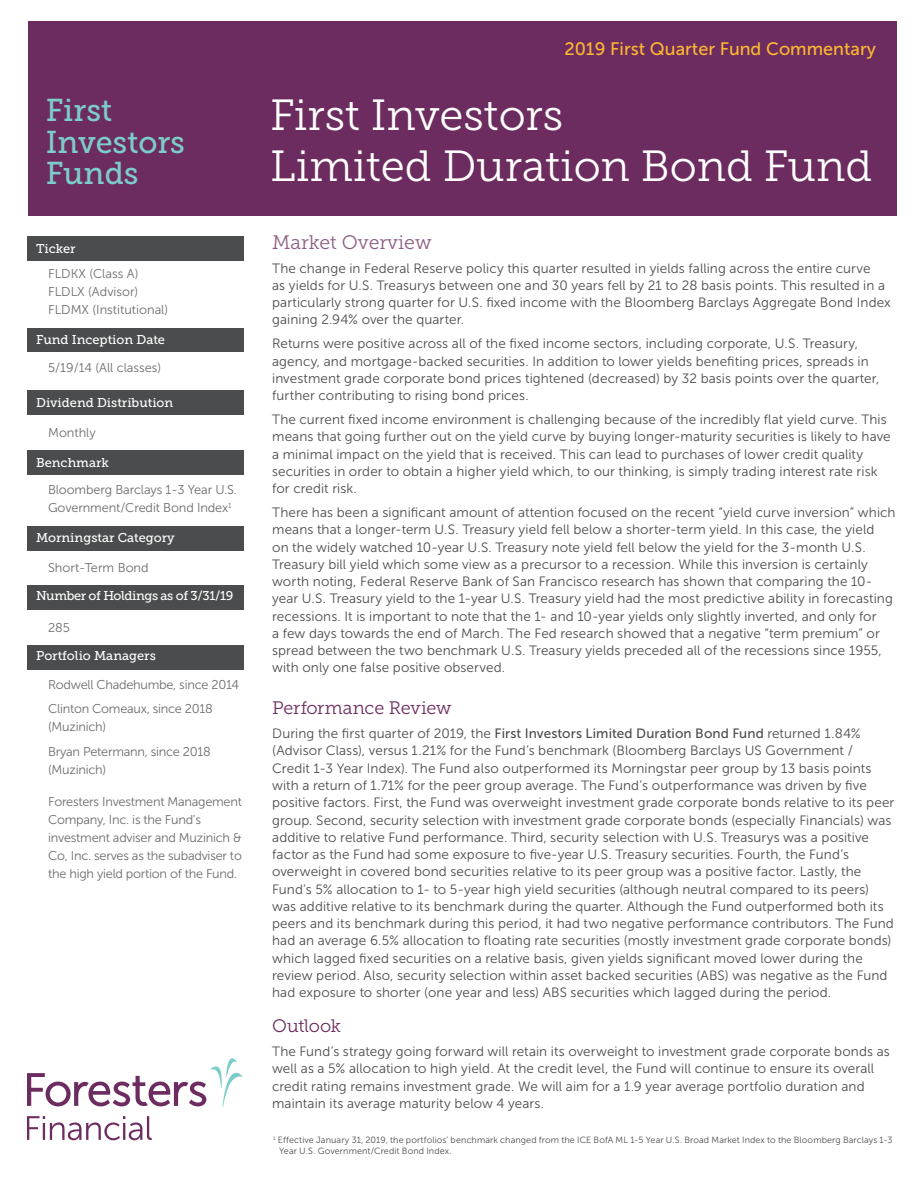
<style>
.page{position:relative;width:918px;height:1188px;background:#fff}
.page>*{position:absolute;margin:0;border:0;box-sizing:border-box;transform-origin:0 0}
.t1{font:43.5px/51px "Museo Slab 300";color:#fff}
.t2{font:31.5px/31.5px "Museo Slab 500";color:#7ccdca}
.t3{font:19.5px "Museo Slab 300";color:#8c5e82}
.t4{font:18px "Museo Sans 500";color:#fcb731}
.t5{font:18px "Museo Slab 300";letter-spacing:-.01em;color:#6d2c5f}
.t6{font:13.5px/17.2px "Museo Sans 300";letter-spacing:.005em;color:#4b4c4d}
.t7{font:12.75px/18px "Museo Sans 300";letter-spacing:-.02em;color:#6c6d70}
.t8{font:12.75px "Museo Slab 500";color:#fff}
.t9{font:12.75px/18px "Museo Sans 300";color:#6c6d70}
.t10{font:12.75px "Museo Slab 500";letter-spacing:-.03em;color:#fff}
.t11{font:9px/10.8px "Museo Sans 300";letter-spacing:.01em;color:#4b4c4d}
.s1{font-family:"Museo Sans 500"}
</style>
<div class="page">
<div style="left:28px;top:236px;width:216px;height:25px;background:#4b4c4d"></div>
<div style="left:28px;top:329px;width:216px;height:23px;background:#4b4c4d"></div>
<div style="left:28px;top:390px;width:216px;height:25px;background:#4b4c4d"></div>
<div style="left:28px;top:450px;width:216px;height:25px;background:#4b4c4d"></div>
<div style="left:28px;top:526px;width:216px;height:25px;background:#4b4c4d"></div>
<div style="left:28px;top:585px;width:216px;height:25px;background:#4b4c4d"></div>
<div style="left:28px;top:645px;width:216px;height:25px;background:#4b4c4d"></div>
<div style="left:28px;top:22px;width:868px;height:194px;background:#6d2c5f"></div>
<svg style="left:27px;top:1058px;width:216px;height:49px"></svg>
<svg style="left:27px;top:1116px;width:125px;height:24px"></svg>
<h2 class="t2" style="left:46px;top:95px;width:141px">First<br>Investors<br>Funds</h2>
<p class="t8" style="left:36px;top:241px;width:41px">Ticker</p>
<p class="t9" style="left:48px;top:265px;width:122px">FLDKX (Class A)<br>FLDLX (Advisor)<br>FLDMX (Institutional)</p>
<p class="t8" style="left:36px;top:332px;width:130px">Fund Inception Date</p>
<p class="t9" style="left:48px;top:359px;width:115px">5/19/14 (All classes)</p>
<p class="t8" style="left:36px;top:395px;width:139px">Dividend Distribution</p>
<p class="t9" style="left:48px;top:423px;width:49px">Monthly</p>
<p class="t8" style="left:36px;top:456px;width:74px">Benchmark</p>
<p class="t7" style="left:48px;top:481px;width:190px">Bloomberg Barclays 1-3 Year U.S.<br>Government/Credit Bond Index<sup>1</sup></p>
<p class="t8" style="left:36px;top:530px;width:140px">Morningstar Category</p>
<p class="t9" style="left:48px;top:558px;width:102px">Short-Term Bond</p>
<p class="t10" style="left:36px;top:589px;width:199px">Number of Holdings as of 3/31/19</p>
<p class="t7" style="left:48px;top:618px;width:23px">285</p>
<p class="t8" style="left:36px;top:649px;width:121px">Portfolio Managers</p>
<p class="t7" style="left:48px;top:672px;width:193px;line-height:24.8px">Rodwell Chadehumbe, since 2014<br>Clinton Comeaux, since 2018</p>
<p class="t7" style="left:48px;top:715px;width:164px;line-height:24.8px">(Muzinich)<br>Bryan Petermann, since 2018</p>
<p class="t7" style="left:48px;top:761px;width:59px">(Muzinich)</p>
<p class="t7" style="left:48px;top:792px;width:195px">Foresters Investment Management Company, Inc. is the Fund’s investment adviser and Muzinich &amp; Co, Inc. serves as the subadviser to the high yield portion of the Fund.</p>
<h3 class="t4" style="left:564px;top:39px;width:313px">2019 First Quarter Fund Commentary</h3>
<h1 class="t1" style="left:270px;top:90px;width:604px">First Investors<br>Limited Duration Bond Fund</h1>
<h3 class="t3" style="left:272px;top:231px;width:161px">Market Overview</h3>
<p class="t6" style="left:272px;top:259px;width:620px">The change in Federal Reserve policy this quarter resulted in yields falling across the entire curve<br>as yields for U.S. Treasurys between one and 30 years fell by 21 to 28 basis points. This resulted in a particularly strong quarter for U.S. fixed income with the Bloomberg Barclays Aggregate Bond Index gaining 2.94% over the quarter.</p>
<p class="t6" style="left:272px;top:335px;width:609px">Returns were positive across all of the fixed income sectors, including corporate, U.S. Treasury, agency, and mortgage-backed securities. In addition to lower yields benefiting prices, spreads in investment grade corporate bond prices tightened (decreased) by 32 basis points over the quarter, further contributing to rising bond prices.</p>
<p class="t6" style="left:272px;top:411px;width:620px">The current fixed income environment is challenging because of the incredibly flat yield curve. This means that going further out on the yield curve by buying longer-maturity securities is likely to have a minimal impact on the yield that is received. This can lead to purchases of lower credit quality securities in order to obtain a higher yield which, to our thinking, is simply trading interest rate risk for credit risk.</p>
<p class="t6" style="left:272px;top:504px;width:625px">There has been a significant amount of attention focused on the recent “yield curve inversion” which means that a longer-term U.S. Treasury yield fell below a shorter-term yield. In this case, the yield<br>on the widely watched 10-year U.S. Treasury note yield fell below the yield for the 3-month U.S.<br>Treasury bill yield which some view as a precursor to a recession. While this inversion is certainly worth noting, Federal Reserve Bank of San Francisco research has shown that comparing the 10- year U.S. Treasury yield to the 1-year U.S. Treasury yield had the most predictive ability in forecasting recessions. It is important to note that the 1- and 10-year yields only slightly inverted, and only for<br>a few days towards the end of March. The Fed research showed that a negative “term premium” or spread between the two benchmark U.S. Treasury yields preceded all of the recessions since 1955, with only one false positive observed.</p>
<h3 class="t5" style="left:272px;top:698px;width:181px">Performance Review</h3>
<p class="t6" style="left:272px;top:725px;width:624px">During the first quarter of 2019, the <span class="s1">First Investors Limited Duration Bond Fund</span> returned 1.84% (Advisor Class), versus 1.21% for the Fund’s benchmark (Bloomberg Barclays US Government /<br>Credit 1-3 Year Index). The Fund also outperformed its Morningstar peer group by 13 basis points with a return of 1.71% for the peer group average. The Fund’s outperformance was driven by five positive factors. First, the Fund was overweight investment grade corporate bonds relative to its peer group. Second, security selection with investment grade corporate bonds (especially Financials) was additive to relative Fund performance. Third, security selection with U.S. Treasurys was a positive factor as the Fund had some exposure to five-year U.S. Treasury securities. Fourth, the Fund’s overweight in covered bond securities relative to its peer group was a positive factor. Lastly, the Fund’s 5% allocation to 1- to 5-year high yield securities (although neutral compared to its peers) was additive relative to its benchmark during the quarter. Although the Fund outperformed both its peers and its benchmark during this period, it had two negative performance contributors. The Fund had an average 6.5% allocation to floating rate securities (mostly investment grade corporate bonds) which lagged fixed securities on a relative basis, given yields significant moved lower during the review period. Also, security selection within asset backed securities (ABS) was negative as the Fund had exposure to shorter (one year and less) ABS securities which lagged during the period.</p>
<h3 class="t5" style="left:272px;top:1016px;width:70px">Outlook</h3>
<p class="t6" style="left:272px;top:1043px;width:619px">The Fund’s strategy going forward will retain its overweight to investment grade corporate bonds as well as a 5% allocation to high yield. At the credit level, the Fund will continue to ensure its overall credit rating remains investment grade. We will aim for a 1.9 year average portfolio duration and maintain its average maturity below 4 years.</p>
<p class="t11" style="left:279px;top:1135px;width:615px;text-indent:-6px"><sup>1</sup> Effective January 31, 2019, the portfolios’ benchmark changed from the ICE BofA ML 1-5 Year U.S. Broad Market Index to the Bloomberg Barclays 1-3<br>Year U.S. Government/Credit Bond Index.</p>
</div>
